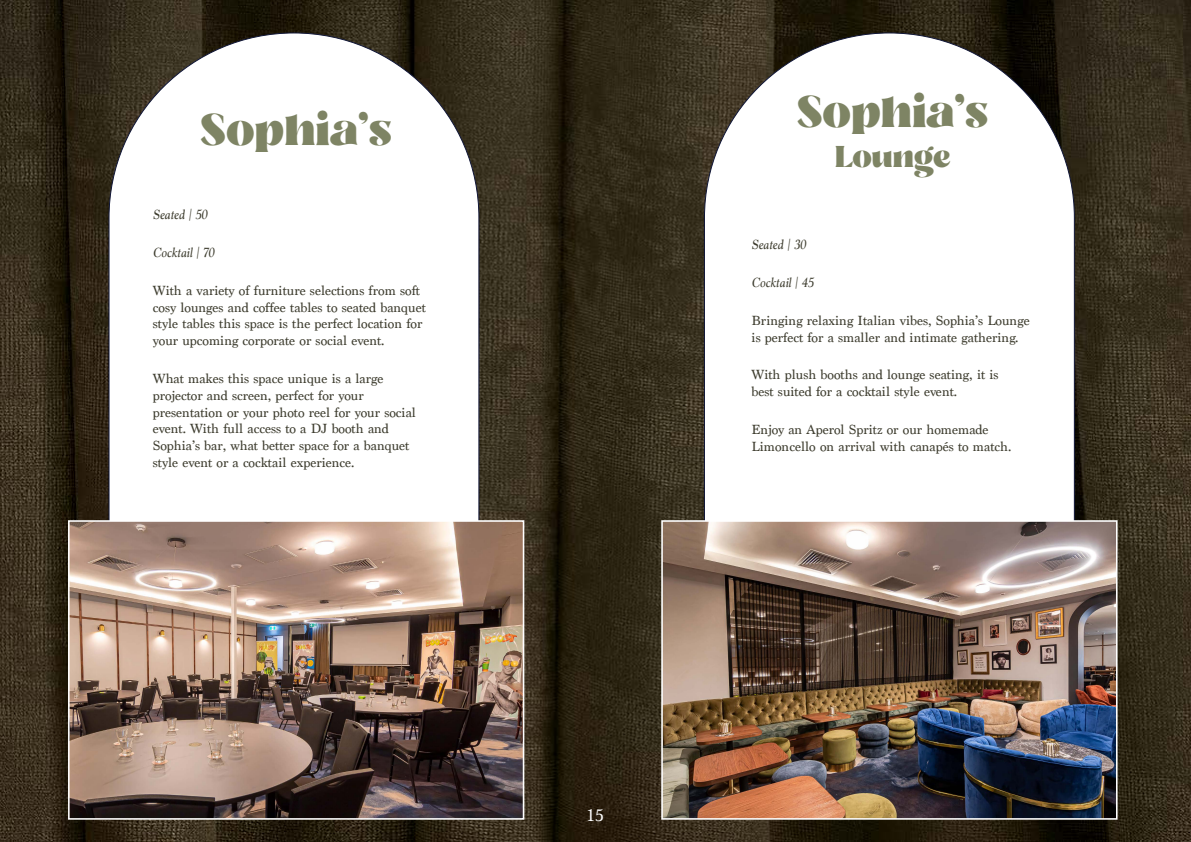
<style>
.page{position:relative;width:1191px;height:842px;background:#fff}
.page>*{position:absolute;margin:0;border:0;box-sizing:border-box;transform-origin:0 0}
.t1{font:900 44px "Losta Masta";color:#7e8464}
.t2{font:900 30px "Losta Masta";letter-spacing:-.01em;color:#7e8464}
.t3{font:17.5px "Marion";color:#fff}
.t4{font:14px/16.8px "Marion";color:#3d3c2e}
.t5{font:italic 14px "Marion";color:#3d3c2e}
</style>
<div class="page">
<img style="left:0;top:0;width:1191px;height:842px">
<svg style="left:108px;top:32px;width:372px;height:488px"></svg>
<svg style="left:703px;top:32px;width:372px;height:488px"></svg>
<img style="left:71px;top:523px;width:450px;height:294px">
<div style="left:68px;top:520px;width:456px;height:300px;border:2px solid #fff"></div>
<img style="left:664px;top:523px;width:450px;height:294px">
<div style="left:661px;top:520px;width:456px;height:300px;border:2px solid #fff"></div>
<p class="t1" style="left:200px;top:102px;width:193px">Sophia’s</p>
<p class="t5" style="left:153px;top:205px;width:56px">Seated | 50</p>
<p class="t5" style="left:153px;top:243px;width:63px">Cocktail | 70</p>
<p class="t4" style="left:153px;top:282px;width:274px">With a variety of furniture selections from soft cosy lounges and coffee tables to seated banquet style tables this space is the perfect location for your upcoming corporate or social event.</p>
<p class="t4" style="left:153px;top:370px;width:265px">What makes this space unique is a large projector and screen, perfect for your presentation or your photo reel for your social event. With full access to a DJ booth and Sophia’s bar, what better space for a banquet style event or a cocktail experience.</p>
<p class="t3" style="left:587px;top:805px;width:18px">15</p>
<p class="t1" style="left:796px;top:84px;width:193px">Sophia’s</p>
<p class="t2" style="left:835px;top:138px;width:117px">Lounge</p>
<p class="t5" style="left:751px;top:235px;width:56px">Seated | 30</p>
<p class="t5" style="left:751px;top:273px;width:64px">Cocktail | 45</p>
<p class="t4" style="left:751px;top:312px;width:280px">Bringing relaxing Italian vibes, Sophia’s Lounge is perfect for a smaller and intimate gathering.</p>
<p class="t4" style="left:751px;top:367px;width:249px">With plush booths and lounge seating, it is best suited for a cocktail style event.</p>
<p class="t4" style="left:751px;top:421px;width:261px">Enjoy an Aperol Spritz or our homemade<br>Limoncello on arrival with canapés to match.</p>
</div>
